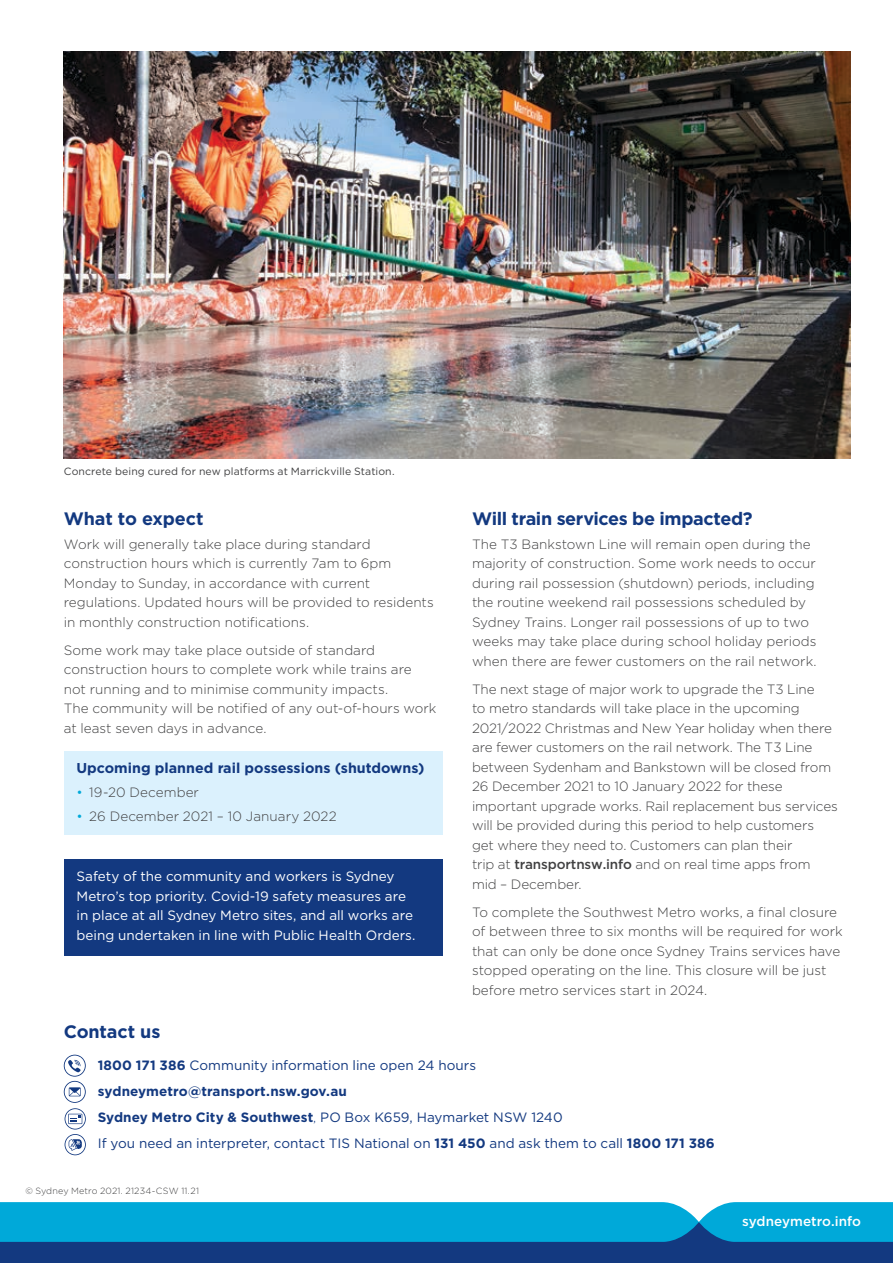
<style>
.page{position:relative;width:893px;height:1263px;background:#fff}
.page>*{position:absolute;margin:0;border:0;box-sizing:border-box;transform-origin:0 0}
.t1{font:700 18px "Gotham";letter-spacing:-.02em;color:#133980}
.t2{font:700 14.25px "Gotham";color:#133980}
.t3{font:300 13.5px/19.5px "Gotham";letter-spacing:-.005em;color:#414142}
.t4{font:13.5px/26px "Gotham";color:#133980}
.t5{font:13.5px/19.5px "Gotham";color:#fff}
.t6{font:500 13.5px "Gotham";color:#fff}
.t7{font:10.5px "Gotham";letter-spacing:.01em;color:#414142}
.t8{font:300 9px "Gotham";letter-spacing:.015em;color:#414142}
.s1{color:#00a9d9}
.s2{font-weight:500}
.s3{font-weight:700}
.s4{font-weight:300}
</style>
<div class="page">
<div style="left:0;top:1222px;width:893px;height:41px;background:#133980"></div>
<svg style="left:0;top:1202px;width:893px;height:40px;background:#04a8d8"></svg>
<div style="left:64px;top:751px;width:378px;height:83px;background:#dbf1fd"></div>
<div style="left:64px;top:859px;width:378px;height:96px;background:#133980"></div>
<svg style="left:64px;top:1055px;width:22px;height:100px"></svg>
<img style="left:64px;top:51px;width:786px;height:407px">
<p class="t7" style="left:64px;top:464px;width:332px">Concrete being cured for new platforms at Marrickville Station.</p>
<h2 class="t1" style="left:64px;top:507px;width:141px">What to expect</h2>
<p class="t3" style="left:64px;top:534px;width:372px">Work will generally take place during standard construction hours which is currently 7am to 6pm Monday to Sunday, in accordance with current regulations. Updated hours will be provided to residents in monthly construction notifications.</p>
<p class="t3" style="left:64px;top:640px;width:374px">Some work may take place outside of standard construction hours to complete work while trains are not running and to minimise community impacts.<br>The community will be notified of any out-of-hours work at least seven days in advance.</p>
<p class="t2" style="left:77px;top:759px;width:350px">Upcoming planned rail possessions (shutdowns)</p>
<p class="t3" style="left:77px;top:782px;width:124px"><span class="s1">•</span> 19-20 December</p>
<p class="t3" style="left:77px;top:806px;width:262px"><span class="s1">•</span> 26 December 2021 – 10 January 2022</p>
<p class="t5" style="left:77px;top:866px;width:341px">Safety of the community and workers is Sydney Metro’s top priority. Covid-19 safety measures are in place at all Sydney Metro sites, and all works are being undertaken in line with Public Health Orders.</p>
<h2 class="t1" style="left:472px;top:507px;width:282px">Will train services be impacted?</h2>
<p class="t3" style="left:472px;top:534px;width:346px">The T3 Bankstown Line will remain open during the majority of construction. Some work needs to occur during rail possession (shutdown) periods, including the routine weekend rail possessions scheduled by Sydney Trains. Longer rail possessions of up to two weeks may take place during school holiday periods when there are fewer customers on the rail network.</p>
<p class="t3" style="left:472px;top:679px;width:367px">The next stage of major work to upgrade the T3 Line<br>to metro standards will take place in the upcoming 2021/2022 Christmas and New Year holiday when there are fewer customers on the rail network. The T3 Line between Sydenham and Bankstown will be closed from 26 December 2021 to 10 January 2022 for these important upgrade works. Rail replacement bus services will be provided during this period to help customers get where they need to. Customers can plan their<br>trip at <span class="s2">transportnsw.info</span> and on real time apps from mid – December.</p>
<p class="t3" style="left:472px;top:902px;width:372px">To complete the Southwest Metro works, a final closure of between three to six months will be required for work that can only be done once Sydney Trains services have stopped operating on the line. This closure will be just before metro services start in 2024.</p>
<h1 class="t1" style="left:64px;top:1020px;width:98px">Contact us</h1>
<p class="t4" style="left:98px;top:1052px;width:619px"><span class="s3">1800 171 386</span> Community information line open 24 hours <span class="s3">sydneymetro@transport.nsw.gov.au<br>Sydney Metro City &amp; Southwest</span><span class="s4">,</span> PO Box K659, Haymarket NSW 1240<br>If you need an interpreter, contact TIS National on <span class="s3">131 450</span> and ask them to call <span class="s3">1800 171 386</span></p>
<p class="t8" style="left:26px;top:1185px;width:175px">© Sydney Metro 2021. 21234-CSW 11.21</p>
<p class="t6" style="left:742px;top:1212px;width:120px">sydneymetro.info</p>
</div>
